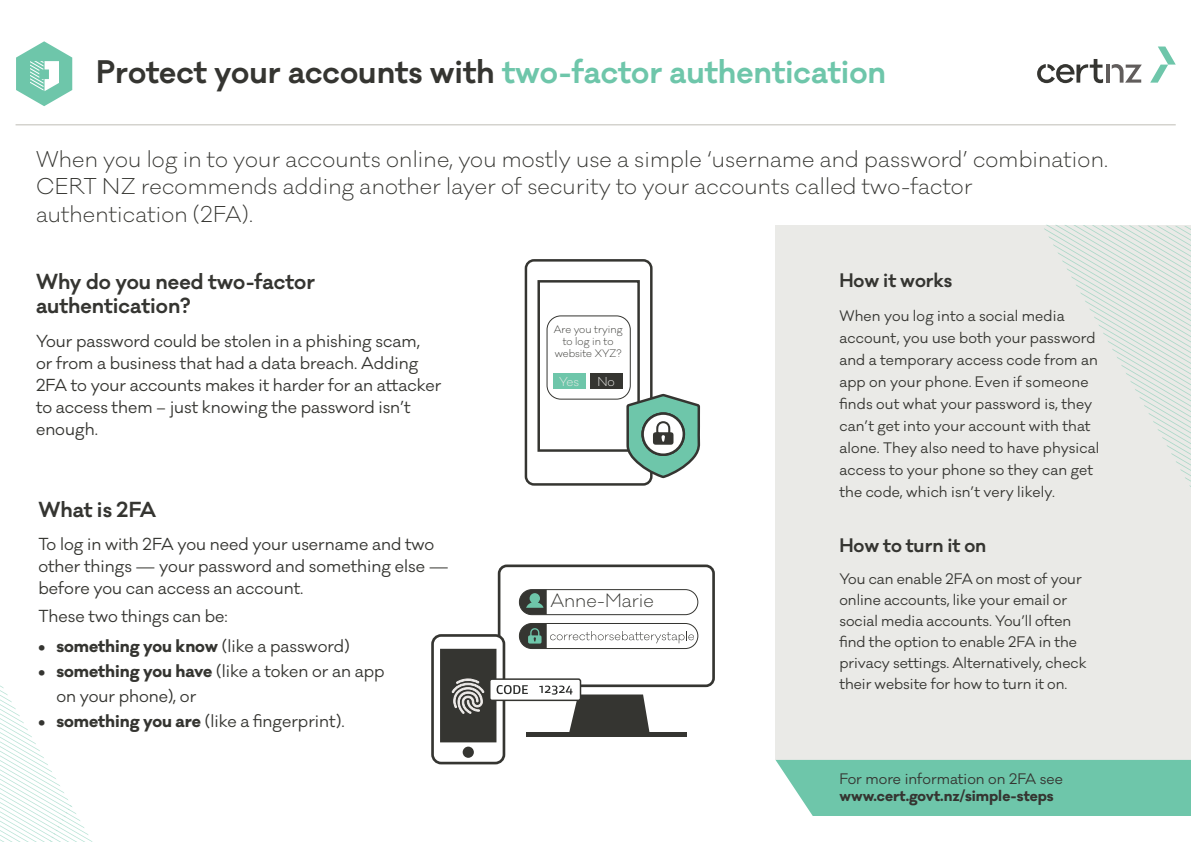
<style>
.page{position:relative;width:1191px;height:842px;background:#fff}
.page>*{position:absolute;margin:0;border:0;box-sizing:border-box;transform-origin:0 0}
.Title{font:600 30px "Galano Classic";color:#6ec6aa}
.Intro_text{font:300 21px/27.5px "Galano Classic";letter-spacing:.01em;color:#353531}
.Body_Copy_Header{font:600 20px/24px "Galano Classic";color:#353531}
.Body_Copy_Header-2{font:600 18px "Galano Classic";color:#353531}
.t1{font:300 17.7px "Galano Classic";color:#353531}
.Body_Copy{font:16px/22px "Galano Classic";color:#353531}
.t2{font:700 16px "Galano Classic";color:#353531}
.Intro_text-2{font:14px/22px "Galano Classic";letter-spacing:.01em;color:#353531}
.Body_Copy-2{font:14px/21px "Galano Classic";color:#353531}
.Quote-Pull_out{font:700 14px "Galano Classic";color:#353531}
.Quote-Pull_out-2{font:14px "Galano Classic";color:#353531}
.t3{font:300 11.9px "Galano Classic";color:#eaeae7}
.t4{font:300 10px/12px "Galano Classic";color:#353531;text-align:center}
.s1{color:#353531}
.s2{font-weight:400}
.s3{font-weight:700}
</style>
<div class="page">
<div style="left:775px;top:225px;width:416px;height:535px;background:#eaeae7"></div>
<svg style="left:1044px;top:225px;width:147px;height:262px"></svg>
<svg style="left:16px;top:41px;width:56px;height:65px"></svg>
<svg style="left:1150px;top:47px;width:25px;height:36px"></svg>
<hr style="left:1106px;top:65px;width:4px;height:18px;background:#615d5c">
<svg style="left:1111px;top:64px;width:30px;height:19px"></svg>
<svg style="left:1037px;top:59px;width:66px;height:24px"></svg>
<hr style="left:16px;top:124px;width:1159px;height:1px;background:#bfbdb6">
<div style="left:775px;top:760px;width:416px;height:56px;background:#6ec6aa"></div>
<svg style="left:0;top:685px;width:93px;height:157px"></svg>
<hr style="left:526px;top:733px;width:160px;height:4px;background:#353531">
<div style="left:498px;top:564px;width:217px;height:123px;border:3px solid #353531;border-radius:8px"></div>
<div style="left:519px;top:623px;width:179px;height:26px;border:1px solid #353531;border-radius:13px"></div>
<div style="left:519px;top:589px;width:179px;height:26px;border:1px solid #353531;border-radius:13px"></div>
<svg style="left:519px;top:590px;width:28px;height:25px"></svg>
<svg style="left:519px;top:623px;width:175px;height:25px"></svg>
<div style="left:432px;top:635px;width:72px;height:128px;background:#fff;border-radius:9px"></div>
<div style="left:431px;top:634px;width:74px;height:130px;border:3px solid #353531;border-radius:9px"></div>
<div style="left:441px;top:650px;width:54px;height:91px;background:#353531"></div>
<div style="left:440px;top:649px;width:56px;height:93px;border:3px solid #353531"></div>
<div style="left:463px;top:747px;width:11px;height:11px;background:#353531;border-radius:50%"></div>
<svg style="left:451px;top:678px;width:33px;height:36px"></svg>
<div style="left:490px;top:679px;width:90px;height:21px;background:#fff;border-radius:2px"></div>
<div style="left:489px;top:678px;width:92px;height:23px;border:2px solid #353531;border-radius:2px"></div>
<svg style="left:496px;top:685px;width:32px;height:9px"></svg>
<svg style="left:539px;top:686px;width:111px;height:47px"></svg>
<div style="left:590px;top:374px;width:33px;height:15px;background:#353531"></div>
<div style="left:553px;top:374px;width:33px;height:15px;background:#6ec6aa"></div>
<div style="left:524px;top:259px;width:128px;height:227px;border:2px solid #353531;border-radius:8px"></div>
<div style="left:537px;top:280px;width:103px;height:172px;border:2px solid #353531"></div>
<div style="left:546px;top:315px;width:84px;height:85px;border:1px solid #353531;border-radius:14px"></div>
<svg style="left:625px;top:392px;width:76px;height:88px"></svg>
<p class="Title" style="left:96px;top:52px;width:791px"><span class="s1">Protect your accounts with</span> two-factor authentication</p>
<p class="Intro_text" style="left:36px;top:146px;width:1073px">When you log in to your accounts online, you mostly use a simple ‘username and password’ combination.<br>CERT NZ recommends adding another layer of security to your accounts called two-factor authentication (2FA).</p>
<p class="Body_Copy_Header" style="left:36px;top:270px;width:280px">Why do you need two-factor authentication?</p>
<p class="Body_Copy" style="left:36px;top:330px;width:407px">Your password could be stolen in a phishing scam,<br>or from a business that had a data breach. Adding 2FA to your accounts makes it harder for an attacker to access them – just knowing the password isn’t enough.</p>
<p class="Body_Copy_Header" style="left:38px;top:497px;width:119px">What is 2FA</p>
<p class="Body_Copy" style="left:38px;top:533px;width:412px">To log in with 2FA you need your username and two other things — your password and something else — before you can access an account.</p>
<p class="Body_Copy" style="left:38px;top:605px;width:191px">These two things can be:</p>
<p class="t2" style="left:38px;top:636px;width:313px">• something you know <span class="s2">(like a password)</span></p>
<p class="Body_Copy" style="left:56px;top:659px;width:330px;line-height:25px;text-indent:-18px"><span class="s3">• something you have</span> (like a token or an app on your phone), or</p>
<p class="Body_Copy" style="left:38px;top:711px;width:308px"><span class="s3">• something you are</span> (like a fingerprint).</p>
<p class="t4" style="left:554px;top:324px;width:70px">Are you trying to log in to website XYZ?</p>
<p class="t3" style="left:597px;top:374px;width:19px">No</p>
<p class="t3" style="left:559px;top:374px;width:22px">Yes</p>
<p class="t1" style="left:550px;top:589px;width:105px">Anne-Marie</p>
<p class="Body_Copy_Header-2" style="left:839px;top:269px;width:114px">How it works</p>
<p class="Intro_text-2" style="left:839px;top:305px;width:261px">When you log into a social media account, you use both your password and a temporary access code from an app on your phone. Even if someone finds out what your password is, they can’t get into your account with that alone. They also need to have physical access to your phone so they can get the code, which isn’t very likely.</p>
<p class="Body_Copy_Header-2" style="left:839px;top:533px;width:148px">How to turn it on</p>
<p class="Body_Copy-2" style="left:839px;top:568px;width:249px">You can enable 2FA on most of your online accounts, like your email or social media accounts. You’ll often find the option to enable 2FA in the privacy settings. Alternatively, check their website for how to turn it on.</p>
<p class="Quote-Pull_out-2" style="left:839px;top:770px;width:225px">For more information on 2FA see</p>
<p class="Quote-Pull_out" style="left:839px;top:786px;width:216px">www.cert.govt.nz/simple-steps</p>
</div>
